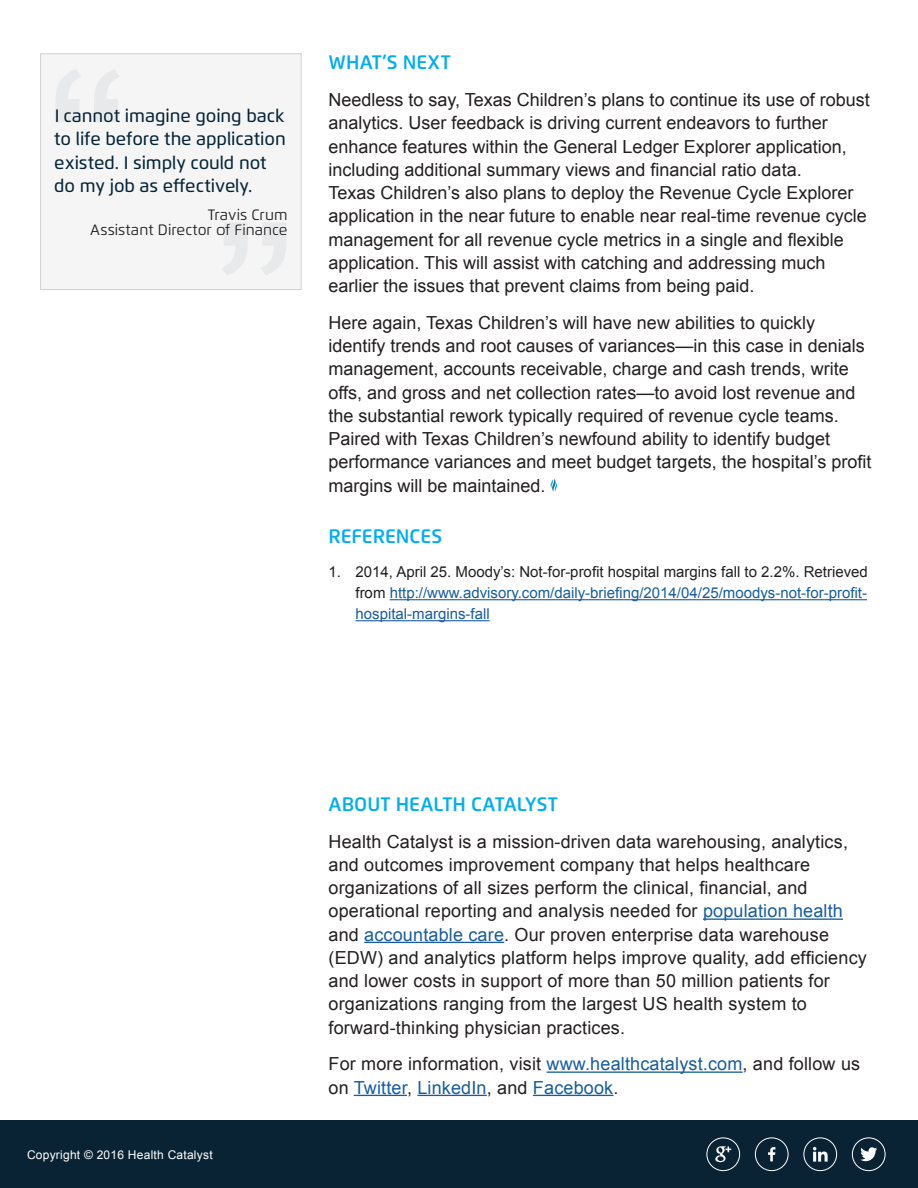
<style>
.page{position:relative;width:918px;height:1188px;background:#fff}
.page>*{position:absolute;margin:0;border:0;box-sizing:border-box;transform-origin:0 0}
.Section_Title{font:600 19.5px "Flexo";color:#00aeef}
.Body_Copy{font:18px/23.2px "Arial";color:#231f20}
.Quotation_body_copy{font:500 18px/23.2px "Flexo";letter-spacing:-.005em;color:#062437}
.Body_Copy-2{font:18px/23.2px "Arial";letter-spacing:.01em;color:#175d9e}
.t1{font:15px/21px "Arial";color:#175d9e;text-align:justify}
.Quotation_attributio{font:15px/15px "Flexo";color:#231f20;text-align:right}
.t2{font:12px "Arial";letter-spacing:.02em;color:#fff}
.s1{color:#231f20}
.s2{color:#175d9e}
</style>
<div class="page">
<div style="left:0;top:1120px;width:918px;height:68px;background:#0a2334"></div>
<svg style="left:860px;top:1147px;width:17px;height:14px"></svg>
<div style="left:852px;top:1137px;width:34px;height:34px;border:1px solid #fff;border-radius:50%"></div>
<svg style="left:768px;top:1147px;width:7px;height:14px"></svg>
<div style="left:755px;top:1137px;width:34px;height:34px;border:1px solid #fff;border-radius:50%"></div>
<svg style="left:813px;top:1147px;width:15px;height:15px"></svg>
<div style="left:804px;top:1137px;width:33px;height:34px;border:1px solid #fff;border-radius:50%"></div>
<svg style="left:715px;top:1146px;width:16px;height:16px"></svg>
<div style="left:707px;top:1137px;width:33px;height:34px;border:1px solid #fff;border-radius:50%"></div>
<hr style="left:703px;top:918px;width:140px;height:2px;background:#175d9e">
<hr style="left:364px;top:942px;width:140px;height:1px;background:#175d9e">
<hr style="left:547px;top:1071px;width:196px;height:2px;background:#175d9e">
<hr style="left:354px;top:1095px;width:53px;height:1px;background:#175d9e">
<hr style="left:417px;top:1095px;width:70px;height:1px;background:#175d9e">
<hr style="left:533px;top:1095px;width:80px;height:1px;background:#175d9e">
<hr style="left:390px;top:599px;width:477px;height:1px;background:#175d9e">
<hr style="left:356px;top:620px;width:134px;height:1px;background:#175d9e">
<svg style="left:551px;top:479px;width:6px;height:13px"></svg>
<div style="left:41px;top:54px;width:260px;height:236px;background:#f4f5f4"></div>
<div style="left:40px;top:54px;width:261px;height:236px;border:1px solid #cfd0d2"></div>
<svg style="left:56px;top:69px;width:63px;height:53px"></svg>
<svg style="left:223px;top:223px;width:63px;height:52px"></svg>
<p class="Quotation_body_copy" style="left:54px;top:104px;width:233px">I cannot imagine going back to life before the application existed. I simply could not do my job as effectively.</p>
<p class="Quotation_attributio" style="left:90px;top:208px;width:199px">Travis Crum<br>Assistant Director of Finance</p>
<p class="Section_Title" style="left:328px;top:51px;width:124px">WHAT’S NEXT</p>
<p class="Body_Copy" style="left:328px;top:88px;width:543px">Needless to say, Texas Children’s plans to continue its use of robust analytics. User feedback is driving current endeavors to further enhance features within the General Ledger Explorer application, including additional summary views and financial ratio data.<br>Texas Children’s also plans to deploy the Revenue Cycle Explorer application in the near future to enable near real-time revenue cycle management for all revenue cycle metrics in a single and flexible application. This will assist with catching and addressing much earlier the issues that prevent claims from being paid.</p>
<p class="Body_Copy" style="left:328px;top:311px;width:544px">Here again, Texas Children’s will have new abilities to quickly identify trends and root causes of variances—in this case in denials management, accounts receivable, charge and cash trends, write offs, and gross and net collection rates—to avoid lost revenue and the substantial rework typically required of revenue cycle teams.<br>Paired with Texas Children’s newfound ability to identify budget performance variances and meet budget targets, the hospital’s profit margins will be maintained.</p>
<p class="Section_Title" style="left:328px;top:524px;width:115px">REFERENCES</p>
<p class="t1" style="left:356px;top:562px;width:514px;text-indent:-27px"><span class="s1">1. 2014, April 25. Moody’s: Not-for-profit hospital margins fall to 2.2%. Retrieved from</span> http://www.advisory.com/daily-briefing/2014/04/25/moodys-not-for-profit&shy;hospital-margins-fall</p>
<p class="t2" style="left:27px;top:1147px;width:187px">Copyright © 2016 Health Catalyst</p>
<p class="Section_Title" style="left:328px;top:792px;width:231px">ABOUT HEALTH CATALYST</p>
<p class="Body_Copy" style="left:328px;top:830px;width:540px">Health Catalyst is a mission-driven data warehousing, analytics, and outcomes improvement company that helps healthcare organizations of all sizes perform the clinical, financial, and operational reporting and analysis needed for <span class="s2">population health </span>and <span class="s2">accountable care</span>. Our proven enterprise data warehouse (EDW) and analytics platform helps improve quality, add efficiency and lower costs in support of more than 50 million patients for organizations ranging from the largest US health system to forward-thinking physician practices.</p>
<p class="Body_Copy-2" style="left:328px;top:1052px;width:533px"><span class="s1">For more information, visit</span> www.healthcatalyst.com<span class="s1">, and follow us on</span> Twitter<span class="s1">,</span> LinkedIn<span class="s1">, and</span> Facebook<span class="s1">.</span></p>
</div>
